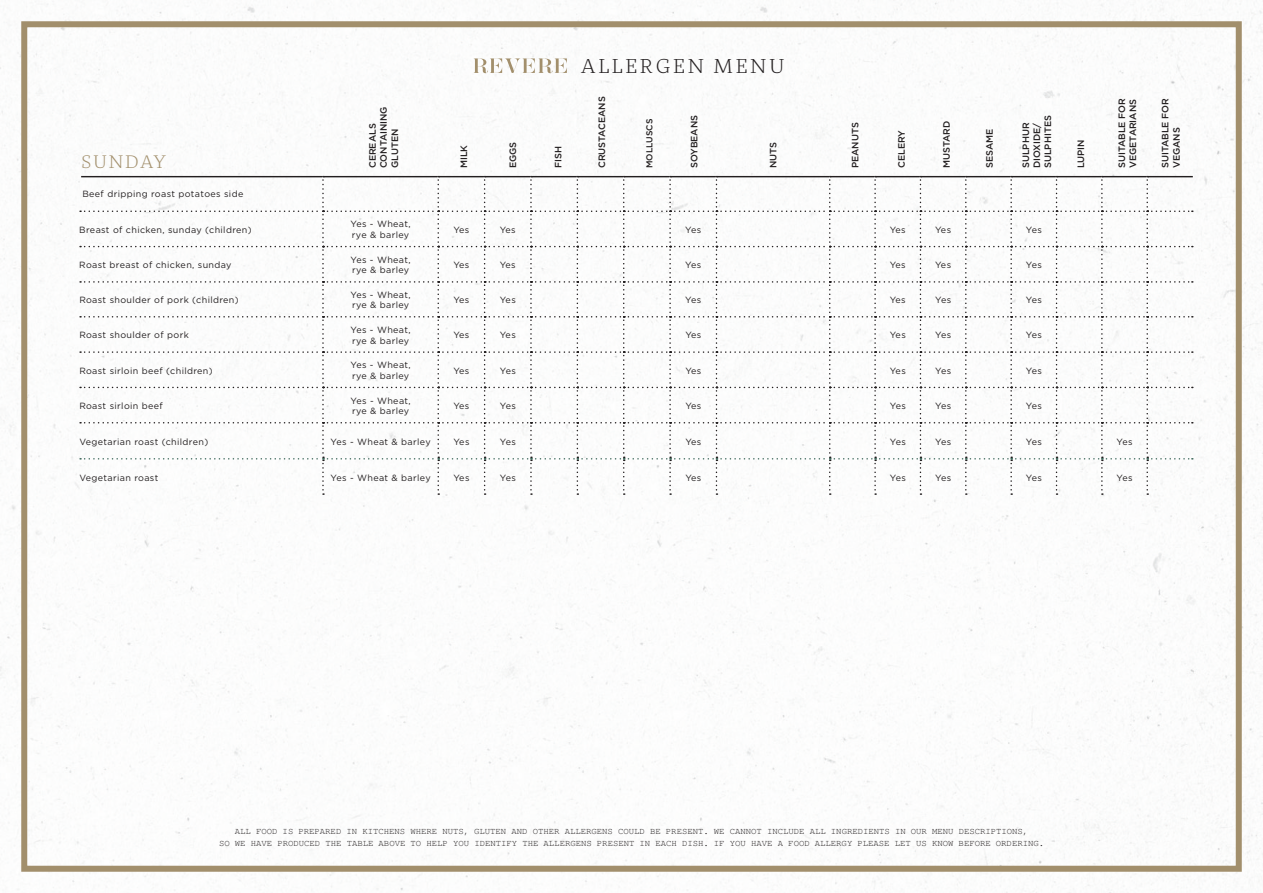
<style>
.page{position:relative;width:1263px;height:893px;background:#fff}
.page>*{position:absolute;margin:0;border:0;box-sizing:border-box;transform-origin:0 0}
.t1{font:300 19.95px "St Marie Pro";letter-spacing:.12em;color:#231f20}
.t2{font:300 18px "St Marie Pro";letter-spacing:.08em;color:#a28f6c}
.t3{font:500 9.3px/11.1px "Gotham HTF";color:#231f20}
.t4{font:9px/10.5px "Gotham HTF";letter-spacing:.04em;color:#231f20}
.t5{font:9px/11.2px "Te X Gyre Cursor";letter-spacing:-.005em;color:#231f20;text-align:center}
.t6{font:500 8.7px "Gotham HTF";color:#231f20}
</style>
<div class="page">
<img style="left:0;top:0;width:1263px;height:893px">
<div style="left:21px;top:21px;width:1221px;height:851px;border:6px solid #a28f6c"></div>
<svg style="left:474px;top:58px;width:93px;height:15px"></svg>
<svg style="left:80px;top:176px;width:1113px;height:319px"></svg>
<h2 class="t2" style="left:81px;top:150px;width:87px">SUNDAY</h2>
<p class="t3" style="left:367px;top:168px;width:63px;rotate:-90deg">CEREALS<br>CONTAINING<br>GLUTEN</p>
<p class="t3" style="left:458px;top:168px;width:25px;rotate:-90deg">MILK</p>
<p class="t3" style="left:507px;top:168px;width:28px;rotate:-90deg">EGGS</p>
<p class="t3" style="left:552px;top:168px;width:23px;rotate:-90deg">FISH</p>
<h1 class="t1" style="left:581px;top:53px;width:205px">ALLERGEN MENU</h1>
<p class="t3" style="left:596px;top:168px;width:73px;rotate:-90deg">CRUSTACEANS</p>
<p class="t6" style="left:644px;top:168px;width:51px;rotate:-90deg">MOLLUSCS</p>
<p class="t3" style="left:688px;top:168px;width:55px;rotate:-90deg">SOYBEANS</p>
<p class="t3" style="left:767px;top:168px;width:28px;rotate:-90deg">NUTS</p>
<p class="t3" style="left:849px;top:168px;width:47px;rotate:-90deg">PEANUTS</p>
<p class="t3" style="left:896px;top:168px;width:39px;rotate:-90deg">CELERY</p>
<p class="t3" style="left:941px;top:168px;width:49px;rotate:-90deg">MUSTARD</p>
<p class="t3" style="left:984px;top:168px;width:41px;rotate:-90deg">SESAME</p>
<p class="t3" style="left:1020px;top:168px;width:54px;rotate:-90deg">SULPHUR<br>DIOXIDE/<br>SULPHITES</p>
<p class="t3" style="left:1075px;top:168px;width:30px;rotate:-90deg">LUPIN</p>
<p class="t3" style="left:1116px;top:168px;width:72px;rotate:-90deg">SUITABLE FOR<br>VEGETARIANS</p>
<p class="t3" style="left:1159px;top:168px;width:72px;rotate:-90deg">SUITABLE FOR<br>VEGANS</p>
<p class="t4" style="left:82px;top:189px;width:162px">Beef dripping roast potatoes side</p>
<p class="t4" style="left:79px;top:224px;width:174px">Breast of chicken, sunday (children)</p>
<p class="t4" style="left:351px;top:219px;width:62px">Yes - Wheat, rye &amp; barley</p>
<p class="t4" style="left:453px;top:224px;width:17px">Yes</p>
<p class="t4" style="left:500px;top:224px;width:17px">Yes</p>
<p class="t4" style="left:685px;top:224px;width:17px">Yes</p>
<p class="t4" style="left:890px;top:224px;width:17px">Yes</p>
<p class="t4" style="left:935px;top:224px;width:17px">Yes</p>
<p class="t4" style="left:1026px;top:224px;width:17px">Yes</p>
<p class="t4" style="left:79px;top:259px;width:154px">Roast breast of chicken, sunday</p>
<p class="t4" style="left:351px;top:254px;width:62px">Yes - Wheat, rye &amp; barley</p>
<p class="t4" style="left:453px;top:259px;width:17px">Yes</p>
<p class="t4" style="left:500px;top:259px;width:17px">Yes</p>
<p class="t4" style="left:685px;top:259px;width:17px">Yes</p>
<p class="t4" style="left:890px;top:259px;width:17px">Yes</p>
<p class="t4" style="left:935px;top:259px;width:17px">Yes</p>
<p class="t4" style="left:1026px;top:259px;width:17px">Yes</p>
<p class="t4" style="left:79px;top:295px;width:161px">Roast shoulder of pork (children)</p>
<p class="t4" style="left:351px;top:289px;width:62px">Yes - Wheat, rye &amp; barley</p>
<p class="t4" style="left:453px;top:295px;width:17px">Yes</p>
<p class="t4" style="left:500px;top:295px;width:17px">Yes</p>
<p class="t4" style="left:685px;top:295px;width:17px">Yes</p>
<p class="t4" style="left:890px;top:295px;width:17px">Yes</p>
<p class="t4" style="left:935px;top:295px;width:17px">Yes</p>
<p class="t4" style="left:1026px;top:295px;width:17px">Yes</p>
<p class="t4" style="left:79px;top:330px;width:111px">Roast shoulder of pork</p>
<p class="t4" style="left:351px;top:324px;width:62px">Yes - Wheat, rye &amp; barley</p>
<p class="t4" style="left:453px;top:330px;width:17px">Yes</p>
<p class="t4" style="left:500px;top:330px;width:17px">Yes</p>
<p class="t4" style="left:685px;top:330px;width:17px">Yes</p>
<p class="t4" style="left:890px;top:330px;width:17px">Yes</p>
<p class="t4" style="left:935px;top:330px;width:17px">Yes</p>
<p class="t4" style="left:1026px;top:330px;width:17px">Yes</p>
<p class="t4" style="left:79px;top:365px;width:135px">Roast sirloin beef (children)</p>
<p class="t4" style="left:351px;top:360px;width:62px">Yes - Wheat, rye &amp; barley</p>
<p class="t4" style="left:453px;top:365px;width:17px">Yes</p>
<p class="t4" style="left:500px;top:365px;width:17px">Yes</p>
<p class="t4" style="left:685px;top:365px;width:17px">Yes</p>
<p class="t4" style="left:890px;top:365px;width:17px">Yes</p>
<p class="t4" style="left:935px;top:365px;width:17px">Yes</p>
<p class="t4" style="left:1026px;top:365px;width:17px">Yes</p>
<p class="t4" style="left:79px;top:400px;width:85px">Roast sirloin beef</p>
<p class="t4" style="left:351px;top:395px;width:62px">Yes - Wheat, rye &amp; barley</p>
<p class="t4" style="left:453px;top:400px;width:17px">Yes</p>
<p class="t4" style="left:500px;top:400px;width:17px">Yes</p>
<p class="t4" style="left:685px;top:400px;width:17px">Yes</p>
<p class="t4" style="left:890px;top:400px;width:17px">Yes</p>
<p class="t4" style="left:935px;top:400px;width:17px">Yes</p>
<p class="t4" style="left:1026px;top:400px;width:17px">Yes</p>
<p class="t4" style="left:79px;top:436px;width:130px">Vegetarian roast (children)</p>
<p class="t4" style="left:331px;top:436px;width:102px">Yes - Wheat &amp; barley</p>
<p class="t4" style="left:453px;top:436px;width:17px">Yes</p>
<p class="t4" style="left:500px;top:436px;width:17px">Yes</p>
<p class="t4" style="left:685px;top:436px;width:17px">Yes</p>
<p class="t4" style="left:890px;top:436px;width:17px">Yes</p>
<p class="t4" style="left:935px;top:436px;width:17px">Yes</p>
<p class="t4" style="left:1026px;top:436px;width:17px">Yes</p>
<p class="t4" style="left:1117px;top:436px;width:17px">Yes</p>
<p class="t4" style="left:79px;top:472px;width:80px">Vegetarian roast</p>
<p class="t4" style="left:331px;top:472px;width:102px">Yes - Wheat &amp; barley</p>
<p class="t4" style="left:453px;top:472px;width:17px">Yes</p>
<p class="t4" style="left:500px;top:472px;width:17px">Yes</p>
<p class="t4" style="left:685px;top:472px;width:17px">Yes</p>
<p class="t4" style="left:890px;top:472px;width:17px">Yes</p>
<p class="t4" style="left:935px;top:472px;width:17px">Yes</p>
<p class="t4" style="left:1026px;top:472px;width:17px">Yes</p>
<p class="t4" style="left:1117px;top:472px;width:17px">Yes</p>
<p class="t5" style="left:219px;top:826px;width:826px">ALL FOOD IS PREPARED IN KITCHENS WHERE NUTS, GLUTEN AND OTHER ALLERGENS COULD BE PRESENT. WE CANNOT INCLUDE ALL INGREDIENTS IN OUR MENU DESCRIPTIONS,<br>SO WE HAVE PRODUCED THE TABLE ABOVE TO HELP YOU IDENTIFY THE ALLERGENS PRESENT IN EACH DISH. IF YOU HAVE A FOOD ALLERGY PLEASE LET US KNOW BEFORE ORDERING.</p>
</div>
